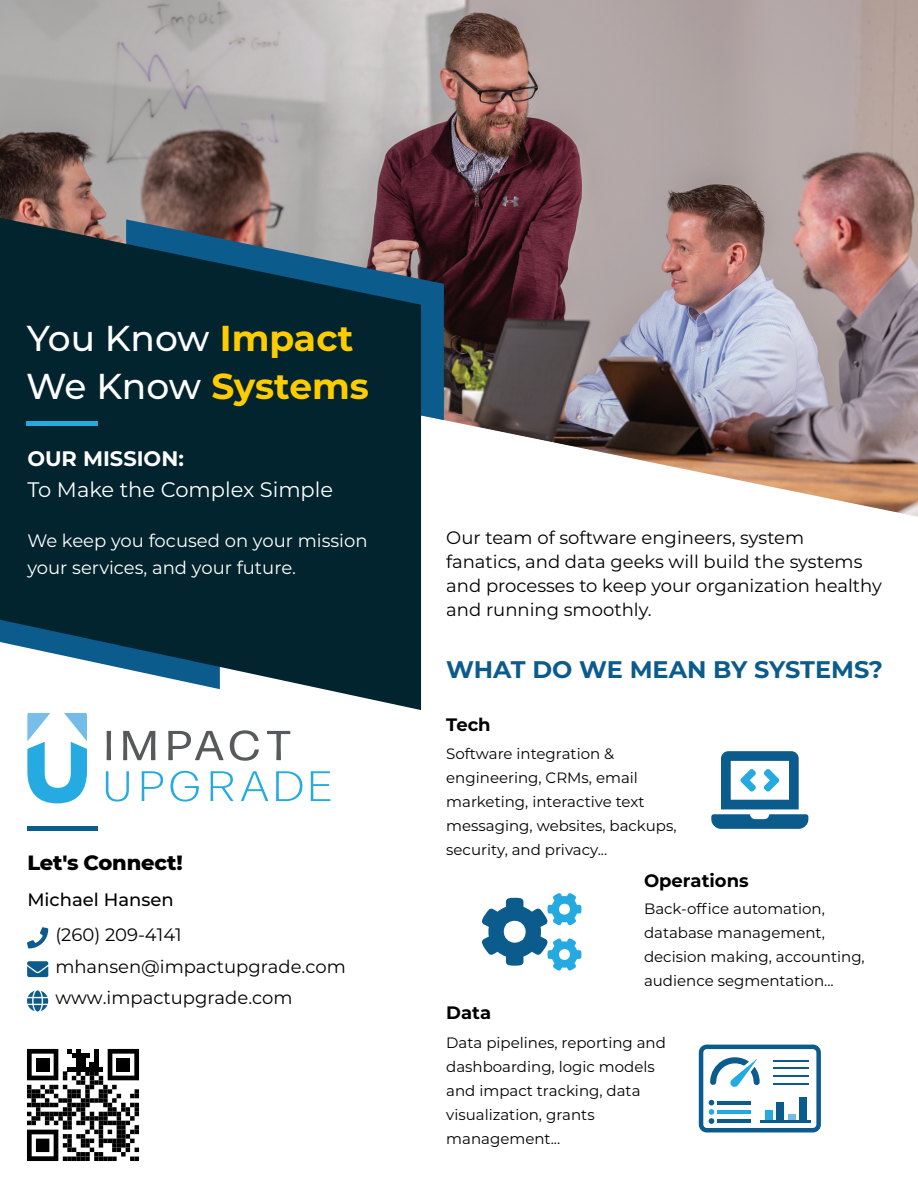
<style>
.page{position:relative;width:918px;height:1188px;background:#fff}
.page>*{position:absolute;margin:0;border:0;box-sizing:border-box;transform-origin:0 0}
.t1{font:700 36px "Montserrat";letter-spacing:-.005em;color:#fc0}
.t2{font:500 36px "Montserrat";letter-spacing:-.01em;color:#fff}
.t3{font:700 24px "Montserrat";color:#0c5b8d}
.t4{font:21px "Montserrat";color:#fff}
.t5{font:800 21px "Montserrat";letter-spacing:-.01em;color:#000}
.t6{font:700 21px "Montserrat";color:#fff}
.t7{font:18px/24px "Montserrat";color:#000}
.t8{font:18px/27px "Montserrat";color:#fff}
.t9{font:700 18px "Montserrat";color:#000}
.t10{font:500 18px "Montserrat";color:#000}
.t11{font:15px/24px "Montserrat";color:#000}
.s1{font-weight:700;color:#fc0}
.s2{font-weight:500;color:#fff}
</style>
<div class="page">
<img style="left:0;top:0;width:918px;height:517px">
<svg style="left:421px;top:219px;width:23px;height:298px"></svg>
<svg style="left:27px;top:713px;width:60px;height:90px"></svg>
<hr style="left:107px;top:731px;width:4px;height:29px;background:#58595b">
<svg style="left:123px;top:731px;width:32px;height:29px"></svg>
<svg style="left:168px;top:731px;width:56px;height:29px"></svg>
<svg style="left:230px;top:730px;width:29px;height:31px"></svg>
<svg style="left:267px;top:731px;width:23px;height:29px"></svg>
<svg style="left:106px;top:771px;width:23px;height:31px"></svg>
<svg style="left:142px;top:771px;width:21px;height:30px"></svg>
<svg style="left:170px;top:771px;width:29px;height:31px"></svg>
<svg style="left:211px;top:771px;width:22px;height:30px"></svg>
<svg style="left:241px;top:771px;width:27px;height:30px"></svg>
<svg style="left:276px;top:771px;width:26px;height:30px"></svg>
<svg style="left:311px;top:771px;width:19px;height:30px"></svg>
<hr style="left:27px;top:826px;width:71px;height:4px;background:#0c5b8d">
<svg style="left:711px;top:751px;width:97px;height:78px"></svg>
<svg style="left:482px;top:893px;width:100px;height:78px"></svg>
<svg style="left:0;top:191px;width:220px;height:21px;background:#866860"></svg>
<svg style="left:0;top:212px;width:421px;height:498px;background:#1d3b46"></svg>
<hr style="left:27px;top:421px;width:71px;height:4px;background:#24aae1">
<svg style="left:27px;top:961px;width:21px;height:16px"></svg>
<svg style="left:27px;top:990px;width:21px;height:22px"></svg>
<svg style="left:27px;top:927px;width:21px;height:21px"></svg>
<svg style="left:27px;top:1049px;width:112px;height:112px"></svg>
<div style="left:36px;top:1058px;width:13px;height:13px;background:#000"></div>
<div style="left:117px;top:1058px;width:13px;height:13px;background:#000"></div>
<div style="left:36px;top:1139px;width:13px;height:13px;background:#000"></div>
<svg style="left:710px;top:1057px;width:50px;height:30px"></svg>
<div style="left:699px;top:1045px;width:122px;height:87px;border:4px solid #0c5b8d;border-radius:6px"></div>
<hr style="left:773px;top:1060px;width:36px;height:2px;background:#0c5b8d">
<hr style="left:773px;top:1068px;width:36px;height:1px;background:#0c5b8d">
<hr style="left:773px;top:1075px;width:36px;height:2px;background:#0c5b8d">
<hr style="left:773px;top:1083px;width:36px;height:2px;background:#0c5b8d">
<hr style="left:717px;top:1101px;width:34px;height:3px;background:#0c5b8d">
<hr style="left:717px;top:1110px;width:34px;height:4px;background:#24aae1">
<hr style="left:717px;top:1119px;width:34px;height:4px;background:#0c5b8d">
<svg style="left:709px;top:1100px;width:5px;height:24px"></svg>
<div style="left:800px;top:1098px;width:7px;height:24px;background:#0c5b8d"></div>
<div style="left:788px;top:1114px;width:7px;height:8px;background:#74bce8"></div>
<div style="left:777px;top:1102px;width:7px;height:20px;background:#0c5b8d"></div>
<div style="left:766px;top:1111px;width:7px;height:11px;background:#24aae1"></div>
<hr style="left:761px;top:1120px;width:50px;height:3px;background:#0c5b8d">
<h1 class="t2" style="left:27px;top:316px;width:328px">You Know <span class="s1">Impact</span></h1>
<h1 class="t1" style="left:26px;top:364px;width:344px"><span class="s2">We Know</span> Systems</h1>
<h3 class="t6" style="left:27px;top:446px;width:158px">OUR MISSION:</h3>
<h3 class="t4" style="left:27px;top:477px;width:307px">To Make the Complex Simple</h3>
<p class="t8" style="left:27px;top:527px;width:342px">We keep you focused on your mission your services, and your future.</p>
<h3 class="t5" style="left:27px;top:849px;width:157px">Let's Connect!</h3>
<p class="t10" style="left:27px;top:888px;width:148px">Michael Hansen</p>
<p class="t7" style="left:55px;top:919px;width:292px;line-height:31.5px">(260) 209-4141 mhansen@impactupgrade.com www.impactupgrade.com</p>
<p class="t7" style="left:446px;top:526px;width:437px">Our team of software engineers, system fanatics, and data geeks will build the systems and processes to keep your organization healthy and running smoothly.</p>
<h2 class="t3" style="left:446px;top:655px;width:438px">WHAT DO WE MEAN BY SYSTEMS?</h2>
<p class="t9" style="left:446px;top:714px;width:46px">Tech</p>
<p class="t11" style="left:446px;top:741px;width:232px">Software integration &amp; engineering, CRMs, email marketing, interactive text messaging, websites, backups, security, and privacy...</p>
<p class="t9" style="left:644px;top:869px;width:106px">Operations</p>
<p class="t11" style="left:644px;top:897px;width:222px">Back-office automation, database management, decision making, accounting, audience segmentation...</p>
<p class="t9" style="left:446px;top:1002px;width:46px">Data</p>
<p class="t11" style="left:446px;top:1031px;width:221px">Data pipelines, reporting and dashboarding, logic models and impact tracking, data visualization, grants management...</p>
</div>
